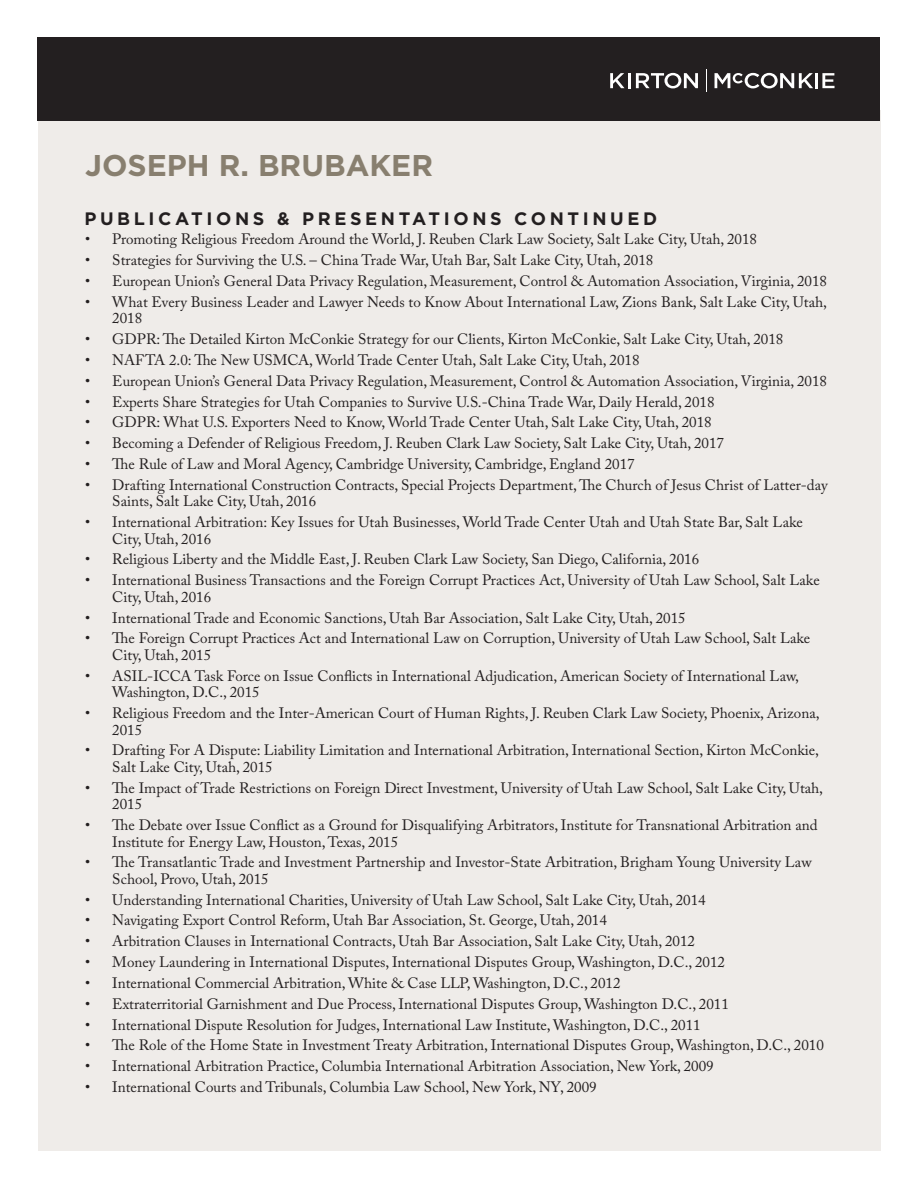
<style>
.page{position:relative;width:918px;height:1188px;background:#fff}
.page>*{position:absolute;margin:0;border:0;box-sizing:border-box;transform-origin:0 0}
.Name_Header{font:700 30px "Gotham";color:#887f6f}
.Section_Header{font:700 18px "Gotham";letter-spacing:.2em;color:#231f20}
.t1{font:15px/16.5px "Adobe Caslon Pro";color:#231f20}
</style>
<div class="page">
<div style="left:38px;top:110px;width:842px;height:1040px;background:#efece9"></div>
<div style="left:38px;top:38px;width:842px;height:83px;background:#231f20"></div>
<svg style="left:610px;top:73px;width:15px;height:15px"></svg>
<svg style="left:636px;top:73px;width:62px;height:15px"></svg>
<hr style="left:815px;top:73px;width:3px;height:15px;background:#fff">
<svg style="left:822px;top:73px;width:13px;height:15px"></svg>
<hr style="left:628px;top:73px;width:3px;height:15px;background:#fff">
<svg style="left:715px;top:73px;width:98px;height:15px"></svg>
<svg style="left:706px;top:69px;width:1px;height:23px"></svg>
<p class="Name_Header" style="left:85px;top:146px;width:349px">JOSEPH R. BRUBAKER</p>
<p class="Section_Header" style="left:84px;top:207px;width:574px">PUBLICATIONS &amp; PRESENTATIONS CONTINUED</p>
<p class="t1" style="left:85px;top:231px;width:673px">• Promoting Religious Freedom Around the World, J. Reuben Clark Law Society, Salt Lake City, Utah, 2018</p>
<p class="t1" style="left:85px;top:252px;width:570px">• Strategies for Surviving the U.S. – China Trade War, Utah Bar, Salt Lake City, Utah, 2018</p>
<p class="t1" style="left:85px;top:273px;width:743px">• European Union’s General Data Privacy Regulation, Measurement, Control &amp; Automation Association, Virginia, 2018</p>
<p class="t1" style="left:112px;top:293px;width:716px;text-indent:-27px">• What Every Business Leader and Lawyer Needs to Know About International Law, Zions Bank, Salt Lake City, Utah,<br>2018</p>
<p class="t1" style="left:85px;top:331px;width:700px">• GDPR: The Detailed Kirton McConkie Strategy for our Clients, Kirton McConkie, Salt Lake City, Utah, 2018</p>
<p class="t1" style="left:85px;top:351px;width:556px">• NAFTA 2.0: The New USMCA, World Trade Center Utah, Salt Lake City, Utah, 2018</p>
<p class="t1" style="left:85px;top:372px;width:743px">• European Union’s General Data Privacy Regulation, Measurement, Control &amp; Automation Association, Virginia, 2018</p>
<p class="t1" style="left:85px;top:393px;width:631px">• Experts Share Strategies for Utah Companies to Survive U.S.-China Trade War, Daily Herald, 2018</p>
<p class="t1" style="left:85px;top:414px;width:628px">• GDPR: What U.S. Exporters Need to Know, World Trade Center Utah, Salt Lake City, Utah, 2018</p>
<p class="t1" style="left:85px;top:435px;width:640px">• Becoming a Defender of Religious Freedom, J. Reuben Clark Law Society, Salt Lake City, Utah, 2017</p>
<p class="t1" style="left:85px;top:456px;width:551px">• The Rule of Law and Moral Agency, Cambridge University, Cambridge, England 2017</p>
<p class="t1" style="left:112px;top:476px;width:717px;text-indent:-27px">• Drafting International Construction Contracts, Special Projects Department, The Church of Jesus Christ of Latter-day<br>Saints, Salt Lake City, Utah, 2016</p>
<p class="t1" style="left:112px;top:514px;width:692px;text-indent:-27px">• International Arbitration: Key Issues for Utah Businesses, World Trade Center Utah and Utah State Bar, Salt Lake<br>City, Utah, 2016</p>
<p class="t1" style="left:85px;top:551px;width:615px">• Religious Liberty and the Middle East, J. Reuben Clark Law Society, San Diego, California, 2016</p>
<p class="t1" style="left:112px;top:572px;width:709px;text-indent:-27px">• International Business Transactions and the Foreign Corrupt Practices Act, University of Utah Law School, Salt Lake<br>City, Utah, 2016</p>
<p class="t1" style="left:85px;top:609px;width:602px">• International Trade and Economic Sanctions, Utah Bar Association, Salt Lake City, Utah, 2015</p>
<p class="t1" style="left:112px;top:630px;width:700px;text-indent:-27px">• The Foreign Corrupt Practices Act and International Law on Corruption, University of Utah Law School, Salt Lake<br>City, Utah, 2015</p>
<p class="t1" style="left:112px;top:667px;width:688px;text-indent:-27px">• ASIL-ICCA Task Force on Issue Conflicts in International Adjudication, American Society of International Law,<br>Washington, D.C., 2015</p>
<p class="t1" style="left:112px;top:705px;width:709px;text-indent:-27px">• Religious Freedom and the Inter-American Court of Human Rights, J. Reuben Clark Law Society, Phoenix, Arizona,<br>2015</p>
<p class="t1" style="left:112px;top:742px;width:708px;text-indent:-27px">• Drafting For A Dispute: Liability Limitation and International Arbitration, International Section, Kirton McConkie,<br>Salt Lake City, Utah, 2015</p>
<p class="t1" style="left:112px;top:779px;width:712px;text-indent:-27px">• The Impact of Trade Restrictions on Foreign Direct Investment, University of Utah Law School, Salt Lake City, Utah,<br>2015</p>
<p class="t1" style="left:112px;top:817px;width:707px;text-indent:-27px">• The Debate over Issue Conflict as a Ground for Disqualifying Arbitrators, Institute for Transnational Arbitration and<br>Institute for Energy Law, Houston, Texas, 2015</p>
<p class="t1" style="left:112px;top:854px;width:701px;text-indent:-27px">• The Transatlantic Trade and Investment Partnership and Investor-State Arbitration, Brigham Young University Law<br>School, Provo, Utah, 2015</p>
<p class="t1" style="left:85px;top:891px;width:622px">• Understanding International Charities, University of Utah Law School, Salt Lake City, Utah, 2014</p>
<p class="t1" style="left:85px;top:912px;width:523px">• Navigating Export Control Reform, Utah Bar Association, St. George, Utah, 2014</p>
<p class="t1" style="left:85px;top:933px;width:611px">• Arbitration Clauses in International Contracts, Utah Bar Association, Salt Lake City, Utah, 2012</p>
<p class="t1" style="left:85px;top:954px;width:641px">• Money Laundering in International Disputes, International Disputes Group, Washington, D.C., 2012</p>
<p class="t1" style="left:85px;top:975px;width:537px">• International Commercial Arbitration, White &amp; Case LLP, Washington, D.C., 2012</p>
<p class="t1" style="left:85px;top:995px;width:645px">• Extraterritorial Garnishment and Due Process, International Disputes Group, Washington D.C., 2011</p>
<p class="t1" style="left:85px;top:1016px;width:617px">• International Dispute Resolution for Judges, International Law Institute, Washington, D.C., 2011</p>
<p class="t1" style="left:85px;top:1037px;width:740px">• The Role of the Home State in Investment Treaty Arbitration, International Disputes Group, Washington, D.C., 2010</p>
<p class="t1" style="left:85px;top:1058px;width:630px">• International Arbitration Practice, Columbia International Arbitration Association, New York, 2009</p>
<p class="t1" style="left:85px;top:1079px;width:513px">• International Courts and Tribunals, Columbia Law School, New York, NY, 2009</p>
</div>
